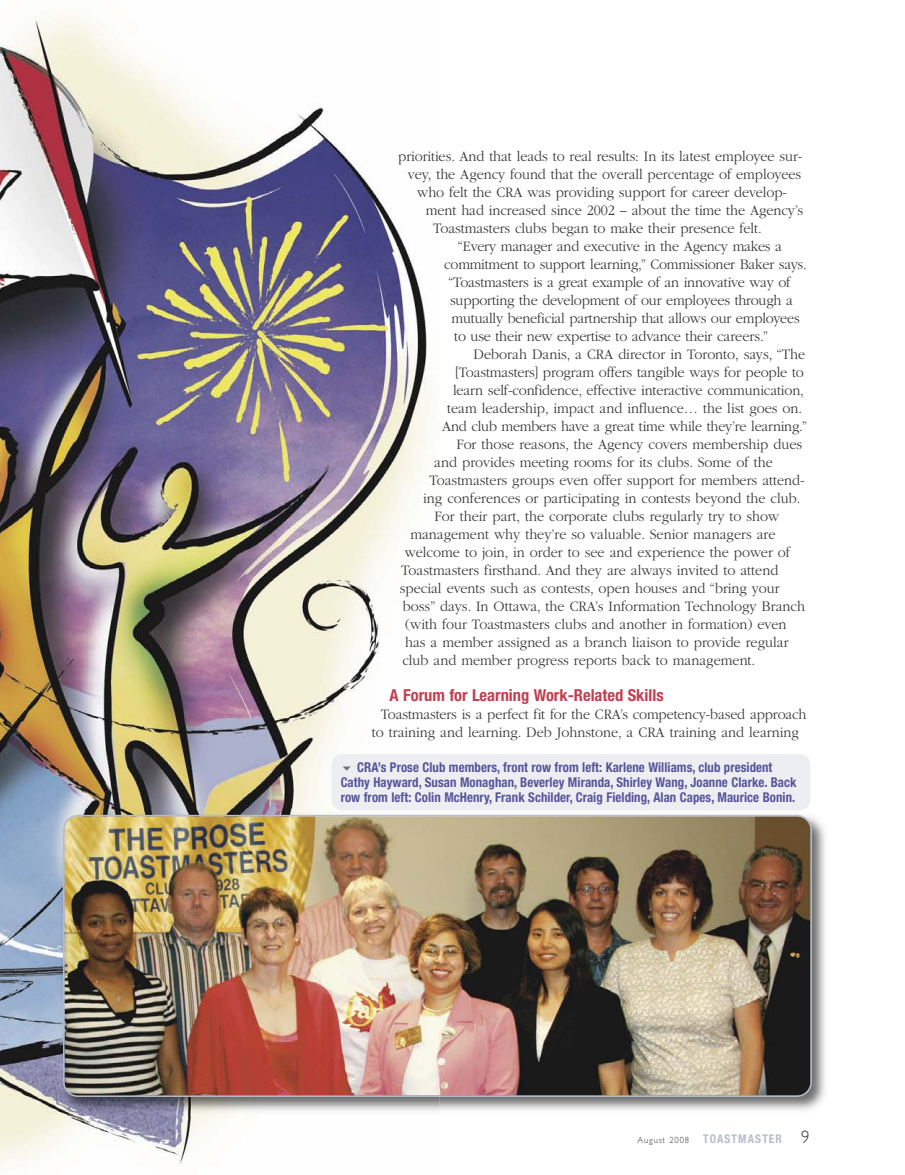
<style>
.page{position:relative;width:905px;height:1175px;background:#fff}
.page>*{position:absolute;margin:0;border:0;box-sizing:border-box;transform-origin:0 0}
.t1{font:700 condensed 16.5px "Helvetica Neue LT Std";color:#c23e50}
.t2{font:300 15px/18px "ITC Garamond Std";letter-spacing:-.005em;color:#393839;text-align:center;scale:.95 1}
.t3{font:700 condensed 13.5px/15px "Helvetica Neue LT Std";letter-spacing:.005em;color:#57549a;text-align:center;scale:.95 1}
.t4{font:700 condensed 12px "Helvetica Neue LT Std";letter-spacing:.1em;color:#b6bdc9;scale:.95 1}
.s1{font-family:"Gill Sans";font-weight:300;font-stretch:normal;font-size:9px;color:#393839}
.s2{font-family:"Gill Sans";font-weight:300;font-stretch:normal;font-size:18px;color:#393839}
</style>
<div class="page">
<img style="left:0;top:16px;width:434px;height:1149px">
<div style="left:332px;top:754px;width:478px;height:56px;background:#edeef1;border-radius:10px"></div>
<img style="left:57px;top:808px;width:768px;height:308px">
<img style="left:336px;top:808px;width:469px;height:2px">
<img style="left:63px;top:814px;width:749px;height:282px">
<p class="t2" style="left:398px;top:148px;width:427px">priorities. And that leads to real results: In its latest employee sur-</p>
<p class="t2" style="left:408px;top:166px;width:415px">vey, the Agency found that the overall percentage of employees</p>
<p class="t2" style="left:417px;top:184px;width:391px">who felt the CRA was providing support for career develop-</p>
<p class="t2" style="left:426px;top:202px;width:398px">ment had increased since 2002 – about the time the Agency’s</p>
<p class="t2" style="left:433px;top:220px;width:347px">Toastmasters clubs began to make their presence felt.</p>
<p class="t2" style="left:457px;top:238px;width:343px">“Every manager and executive in the Agency makes a</p>
<p class="t2" style="left:444px;top:256px;width:383px">commitment to support learning,” Commissioner Baker says.</p>
<p class="t2" style="left:448px;top:274px;width:362px">“Toastmasters is a great example of an innovative way of</p>
<p class="t2" style="left:450px;top:292px;width:362px">supporting the development of our employees through a</p>
<p class="t2" style="left:451px;top:310px;width:368px">mutually beneficial partnership that allows our employees</p>
<p class="t2" style="left:454px;top:328px;width:332px">to use their new expertise to advance their careers.”</p>
<p class="t2" style="left:473px;top:346px;width:351px">Deborah Danis, a CRA director in Toronto, says, “The</p>
<p class="t2" style="left:455px;top:364px;width:368px">[Toastmasters] program offers tangible ways for people to</p>
<p class="t2" style="left:453px;top:382px;width:371px">learn self-confidence, effective interactive communication,</p>
<p class="t2" style="left:447px;top:400px;width:375px">team leadership, impact and influence… the list goes on.</p>
<p class="t2" style="left:442px;top:418px;width:386px">And club members have a great time while they’re learning.”</p>
<p class="t2" style="left:456px;top:436px;width:366px">For those reasons, the Agency covers membership dues</p>
<p class="t2" style="left:434px;top:454px;width:358px">and provides meeting rooms for its clubs. Some of the</p>
<p class="t2" style="left:429px;top:472px;width:396px">Toastmasters groups even offer support for members attend-</p>
<p class="t2" style="left:423px;top:490px;width:398px">ing conferences or participating in contests beyond the club.</p>
<p class="t2" style="left:434px;top:508px;width:364px">For their part, the corporate clubs regularly try to show</p>
<p class="t2" style="left:410px;top:526px;width:386px">management why they’re so valuable. Senior managers are</p>
<p class="t2" style="left:405px;top:544px;width:407px">welcome to join, in order to see and experience the power of</p>
<p class="t2" style="left:401px;top:562px;width:398px">Toastmasters firsthand. And they are always invited to attend</p>
<p class="t2" style="left:400px;top:580px;width:401px">special events such as contests, open houses and “bring your</p>
<p class="t2" style="left:403px;top:598px;width:425px">boss” days. In Ottawa, the CRA’s Information Technology Branch</p>
<p class="t2" style="left:405px;top:616px;width:403px">(with four Toastmasters clubs and another in formation) even</p>
<p class="t2" style="left:405px;top:634px;width:405px">has a member assigned as a branch liaison to provide regular</p>
<p class="t2" style="left:402px;top:652px;width:373px">club and member progress reports back to management.</p>
<p class="t1" style="left:389px;top:689px;width:275px">A Forum for Learning Work-Related Skills</p>
<p class="t2" style="left:372px;top:706px;width:459px">Toastmasters is a perfect fit for the CRA’s competency-based approach to training and learning. Deb Johnstone, a CRA training and learning</p>
<p class="t3" style="left:341px;top:761px;width:481px">CRA’s Prose Club members, front row from left: Karlene Williams, club president<br>Cathy Hayward, Susan Monaghan, Beverley Miranda, Shirley Wang, Joanne Clarke. Back row from left: Colin McHenry, Frank Schilder, Craig Fielding, Alan Capes, Maurice Bonin.</p>
<p class="t4" style="left:637px;top:1134px;width:183px"><span class="s1">August 2008</span> TOASTMASTER <span class="s2">9</span></p>
</div>
